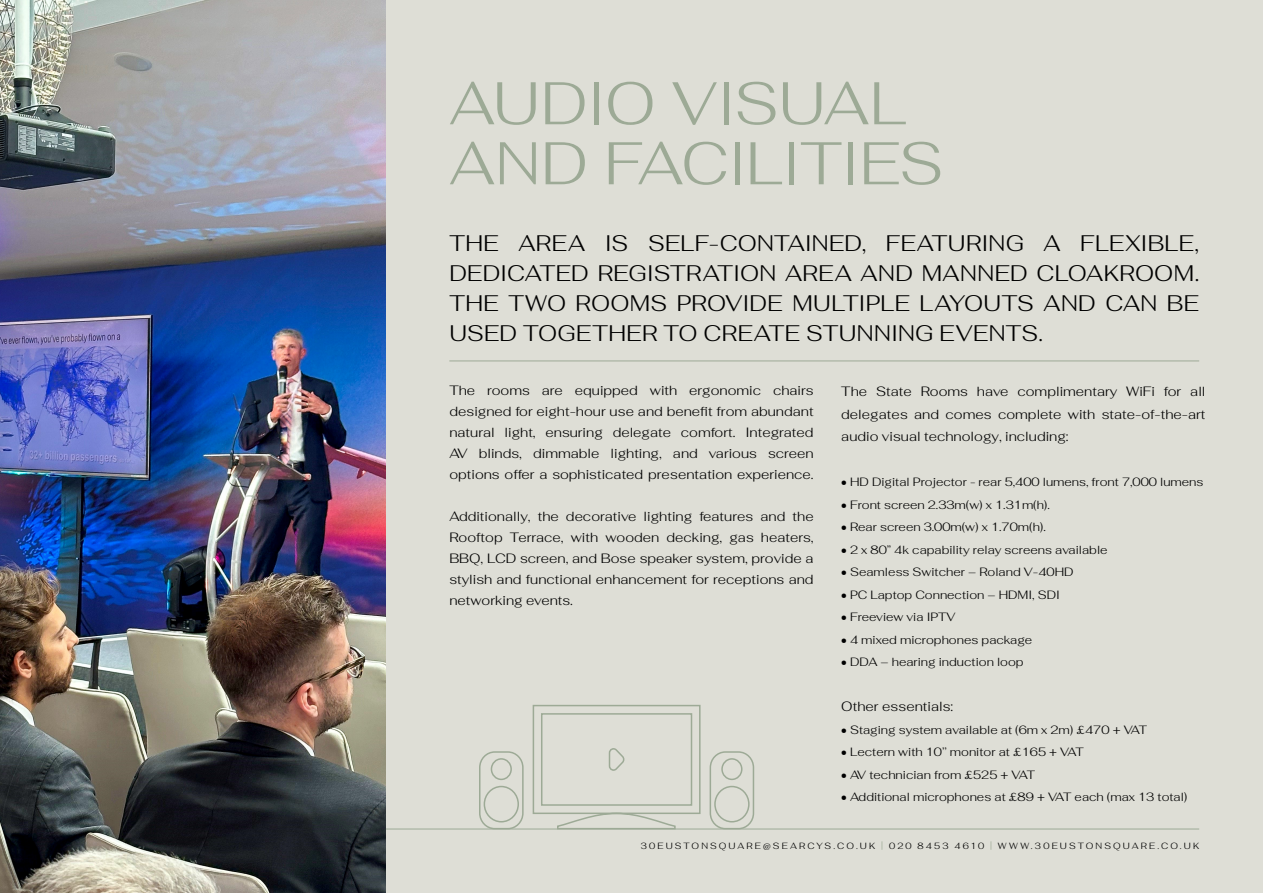
<style>
.page{position:relative;width:1263px;height:893px;background:#deded6}
.page>*{position:absolute;margin:0;border:0;box-sizing:border-box;transform-origin:0 0}
.t1{font:300 60px/60px "Fahkwang";letter-spacing:-.015em;color:#9daa96}
.t2{font:300 22.5px/30px "Fahkwang";letter-spacing:.015em;color:#000;text-align:justify}
.t3{font:300 13.5px/21px "Fahkwang";color:#000;text-align:justify}
.t4{font:300 12px "Fahkwang";color:#000}
.t5{font:300 9px "Fahkwang";letter-spacing:.235em;color:#000}
.s1{color:#9daa96}
</style>
<div class="page">
<hr style="left:0;top:829px;width:1199px;height:1px;background:#9daa96">
<hr style="left:449px;top:361px;width:750px;height:1px;background:#9daa96">
<svg style="left:478px;top:704px;width:277px;height:126px"></svg>
<img style="left:0;top:0;width:386px;height:893px">
<p class="t1" style="left:449px;top:72px;width:496px">AUDIO VISUAL<br>AND FACILITIES</p>
<p class="t2" style="left:449px;top:228px;width:751px">THE AREA IS SELF-CONTAINED, FEATURING A FLEXIBLE, DEDICATED REGISTRATION AREA AND MANNED CLOAKROOM.<br>THE TWO ROOMS PROVIDE MULTIPLE LAYOUTS AND CAN BE USED TOGETHER TO CREATE STUNNING EVENTS.</p>
<p class="t3" style="left:449px;top:379px;width:366px">The rooms are equipped with ergonomic chairs designed for eight-hour use and benefit from abundant natural light, ensuring delegate comfort. Integrated AV blinds, dimmable lighting, and various screen options offer a sophisticated presentation experience.</p>
<p class="t3" style="left:449px;top:505px;width:366px">Additionally, the decorative lighting features and the Rooftop Terrace, with wooden decking, gas heaters, BBQ, LCD screen, and Bose speaker system, provide a stylish and functional enhancement for receptions and networking events.</p>
<p class="t3" style="left:841px;top:380px;width:366px;line-height:22.5px">The State Rooms have complimentary WiFi for all delegates and comes complete with state-of-the-art audio visual technology, including:</p>
<p class="t4" style="left:841px;top:472px;width:364px">• HD Digital Projector - rear 5,400 lumens, front 7,000 lumens</p>
<p class="t4" style="left:841px;top:494px;width:210px">• Front screen 2.33m(w) x 1.31m(h).</p>
<p class="t4" style="left:841px;top:517px;width:206px">• Rear screen 3.00m(w) x 1.70m(h).</p>
<p class="t4" style="left:841px;top:539px;width:268px">• 2 x 80” 4k capability relay screens available</p>
<p class="t4" style="left:841px;top:562px;width:234px">• Seamless Switcher – Roland V-40HD</p>
<p class="t4" style="left:841px;top:584px;width:220px">• PC Laptop Connection – HDMI, SDI</p>
<p class="t4" style="left:841px;top:607px;width:116px">• Freeview via IPTV</p>
<p class="t4" style="left:841px;top:629px;width:193px">• 4 mixed microphones package</p>
<p class="t4" style="left:841px;top:652px;width:184px">• DDA – hearing induction loop</p>
<p class="t3" style="left:841px;top:696px;width:113px">Other essentials:</p>
<p class="t4" style="left:841px;top:719px;width:307px">• Staging system available at (6m x 2m) £470 + VAT</p>
<p class="t4" style="left:841px;top:742px;width:244px">• Lectern with 10’’ monitor at £165 + VAT</p>
<p class="t4" style="left:841px;top:764px;width:195px">• AV technician from £525 + VAT</p>
<p class="t4" style="left:841px;top:787px;width:348px">• Additional microphones at £89 + VAT each (max 13 total)</p>
<p class="t5" style="left:641px;top:838px;width:560px">30EUSTONSQUARE@SEARCYS.CO.UK <span class="s1">|</span> 020 8453 4610 <span class="s1">|</span> WWW.30EUSTONSQUARE.CO.UK</p>
</div>
